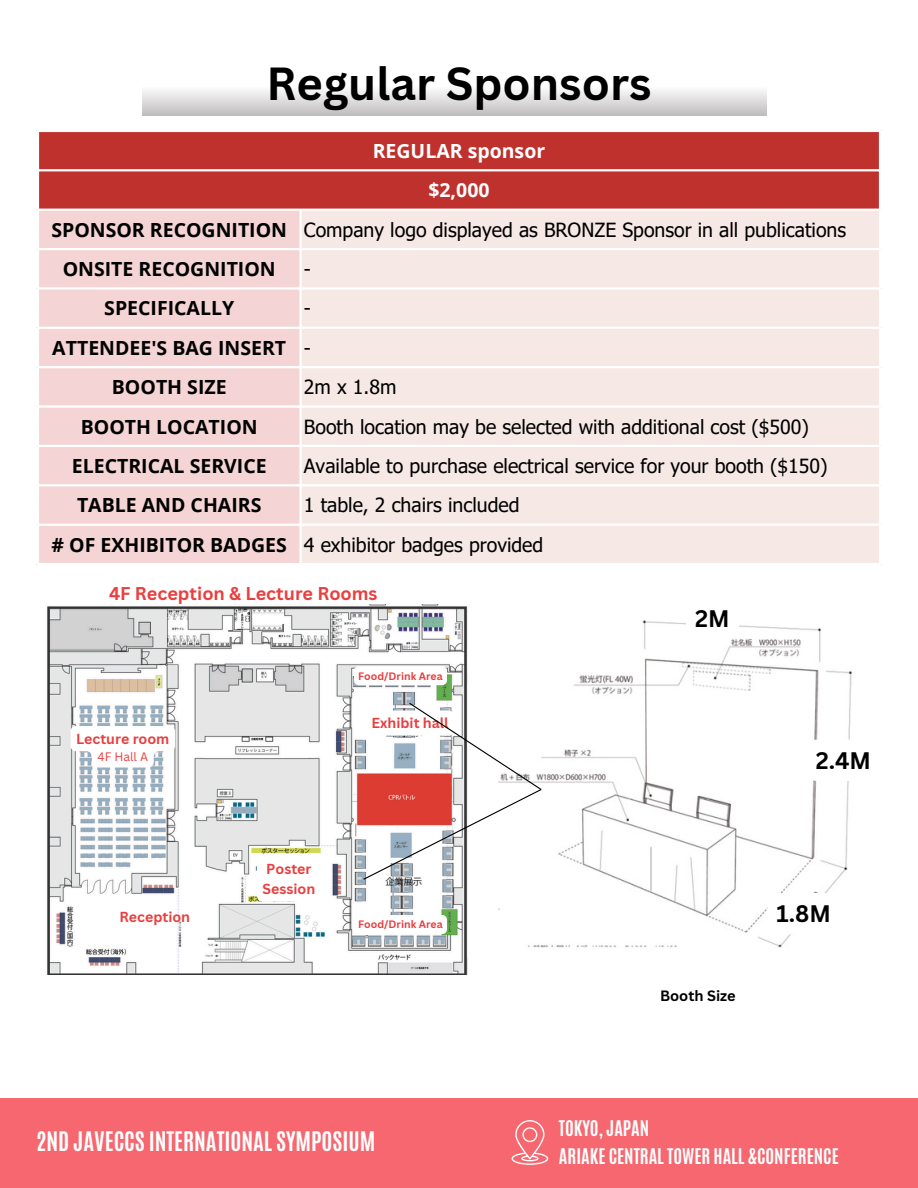
<style>
.page{position:relative;width:918px;height:1188px;background:#fff}
.page>*{position:absolute;margin:0;border:0;box-sizing:border-box;transform-origin:0 0}
.t1{font:700 45.15px "Canva Sans";color:#000}
.t2{font:700 23.25px "Canva Sans";color:#000}
.t3{font:700 22.5px "Antonio";color:#fff}
.t4{font:19.5px "Tahoma";color:#000}
.t5{font:700 19.5px "Open Sans";color:#000}
.t6{font:700 19.5px "Open Sans";color:#fff}
.t7{font:700 18px "Antonio";color:#fff}
.t8{font:700 18px "Canva Sans";color:#e93f3f}
.t9{font:700 14.55px "Canva Sans";color:#000}
.t10{font:700 14.1px/19.5px "Canva Sans";color:#e93f3f}
.t11{font:12px "Canva Sans";color:#e93f3f}
.t12{font:700 10.5px "Canva Sans";color:#e93f3f}
</style>
<div class="page">
<div style="left:143px;top:86px;width:623px;height:30px;background:linear-gradient(to bottom,#fefdfd,#c1bebe)"></div>
<div style="left:39px;top:132px;width:840px;height:77px;background:#be312d"></div>
<div style="left:39px;top:211px;width:260px;height:352px;background:#f4d4d4"></div>
<div style="left:302px;top:211px;width:577px;height:352px;background:#f6e8e5"></div>
<hr style="left:37px;top:169px;width:844px;height:2px;background:#fff">
<hr style="left:37px;top:248px;width:844px;height:2px;background:#fff">
<hr style="left:37px;top:287px;width:844px;height:3px;background:#fff">
<hr style="left:37px;top:327px;width:844px;height:2px;background:#fff">
<hr style="left:37px;top:366px;width:844px;height:2px;background:#fff">
<hr style="left:37px;top:405px;width:844px;height:3px;background:#fff">
<hr style="left:37px;top:445px;width:844px;height:2px;background:#fff">
<hr style="left:37px;top:484px;width:844px;height:2px;background:#fff">
<hr style="left:37px;top:524px;width:844px;height:2px;background:#fff">
<img style="left:499px;top:620px;width:353px;height:328px">
<div style="left:686px;top:597px;width:53px;height:42px;background:#fff;border-radius:10px"></div>
<div style="left:806px;top:740px;width:74px;height:41px;background:#fff;border-radius:10px"></div>
<div style="left:767px;top:893px;width:73px;height:41px;background:#fff;border-radius:10px"></div>
<div style="left:0;top:1099px;width:918px;height:89px;background:#f6676f"></div>
<svg style="left:512px;top:1120px;width:36px;height:45px"></svg>
<img style="left:47px;top:604px;width:421px;height:370px">
<svg style="left:354px;top:666px;width:93px;height:19px"></svg>
<svg style="left:354px;top:915px;width:93px;height:19px"></svg>
<svg style="left:70px;top:726px;width:105px;height:42px"></svg>
<div style="left:257px;top:857px;width:64px;height:45px;background:#fff;border-radius:6px"></div>
<svg style="left:362px;top:702px;width:181px;height:179px"></svg>
<h1 class="t1" style="left:266px;top:52px;width:386px">Regular Sponsors</h1>
<p class="t6" style="left:373px;top:137px;width:174px">REGULAR sponsor</p>
<p class="t6" style="left:428px;top:176px;width:63px">$2,000</p>
<p class="t5" style="left:51px;top:216px;width:237px">SPONSOR RECOGNITION</p>
<p class="t4" style="left:304px;top:217px;width:544px">Company logo displayed as BRONZE Sponsor in all publications</p>
<p class="t5" style="left:63px;top:255px;width:215px">ONSITE RECOGNITION</p>
<p class="t4" style="left:304px;top:257px;width:9px">-</p>
<p class="t5" style="left:104px;top:295px;width:131px">SPECIFICALLY</p>
<p class="t4" style="left:304px;top:296px;width:9px">-</p>
<p class="t5" style="left:52px;top:334px;width:235px">ATTENDEE'S BAG INSERT</p>
<p class="t4" style="left:304px;top:335px;width:9px">-</p>
<p class="t5" style="left:112px;top:373px;width:116px">BOOTH SIZE</p>
<p class="t4" style="left:304px;top:375px;width:94px">2m x 1.8m</p>
<p class="t5" style="left:81px;top:413px;width:178px">BOOTH LOCATION</p>
<p class="t4" style="left:304px;top:414px;width:507px">Booth location may be selected with additional cost ($500)</p>
<p class="t5" style="left:72px;top:452px;width:196px">ELECTRICAL SERVICE</p>
<p class="t4" style="left:304px;top:453px;width:525px">Available to purchase electrical service for your booth ($150)</p>
<p class="t5" style="left:77px;top:491px;width:186px">TABLE AND CHAIRS</p>
<p class="t4" style="left:304px;top:493px;width:217px">1 table, 2 chairs included</p>
<p class="t5" style="left:52px;top:531px;width:237px"># OF EXHIBITOR BADGES</p>
<p class="t4" style="left:304px;top:532px;width:241px">4 exhibitor badges provided</p>
<p class="t8" style="left:109px;top:581px;width:270px">4F Reception &amp; Lecture Rooms</p>
<h5 class="t12" style="left:358px;top:668px;width:86px">Food/Drink Area</h5>
<h5 class="t10" style="left:76px;top:728px;width:95px">Lecture room</h5>
<h5 class="t11" style="left:98px;top:748px;width:52px">4F Hall A</h5>
<p class="t10" style="left:120px;top:906px;width:72px">Reception</p>
<h5 class="t10" style="left:372px;top:713px;width:79px">Exhibit hall</h5>
<h2 class="t10" style="left:263px;top:859px;width:54px">Poster<br>Session</h2>
<h5 class="t12" style="left:358px;top:917px;width:86px">Food/Drink Area</h5>
<h3 class="t3" style="left:36px;top:1126px;width:341px">2ND JAVECCS INTERNATIONAL SYMPOSIUM</h3>
<h4 class="t2" style="left:695px;top:602px;width:36px">2M</h4>
<p class="t2" style="left:816px;top:744px;width:57px">2.4M</p>
<h6 class="t9" style="left:660px;top:986px;width:77px">Booth Size</h6>
<h3 class="t2" style="left:777px;top:898px;width:56px">1.8M</h3>
<h3 class="t7" style="left:559px;top:1115px;width:92px">TOKYO, JAPAN</h3>
<p class="t7" style="left:559px;top:1143px;width:281px">ARIAKE CENTRAL TOWER HALL &amp;CONFERENCE</p>
</div>
